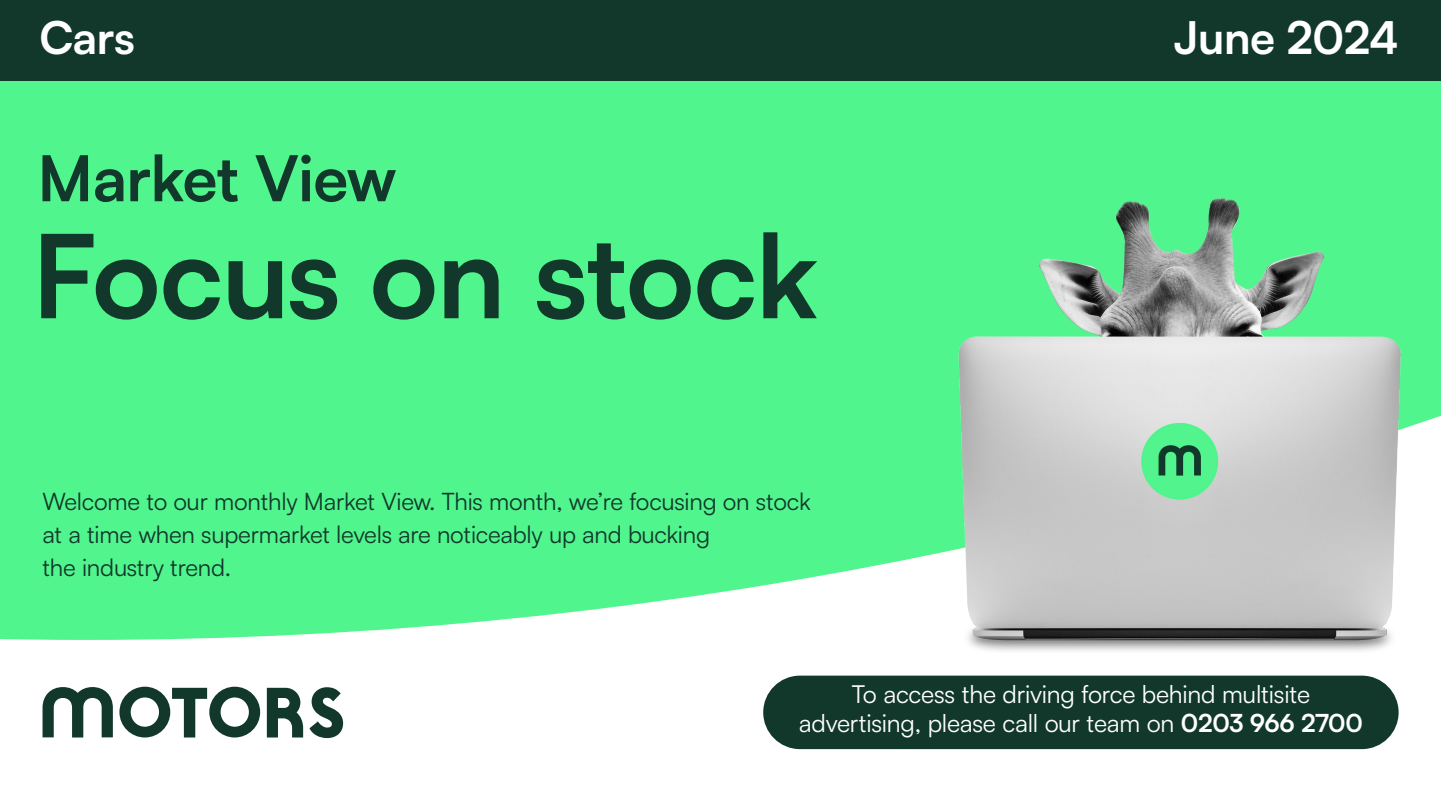
<style>
.page{position:relative;width:1441px;height:810px;background:#fff}
.page>*{position:absolute;margin:0;border:0;box-sizing:border-box;transform-origin:0 0}
.t1{font:700 115.5px "Satoshi";letter-spacing:-.01em;color:#11382b}
.t2{font:700 63px "Satoshi";letter-spacing:-.01em;color:#11382b}
.t3{font:700 45px "Satoshi";letter-spacing:-.01em;color:#fff}
.t4{font:24.75px/29.2px "Satoshi";letter-spacing:-.01em;color:#fff;text-align:center}
.t5{font:24px/33px "Satoshi";letter-spacing:-.01em;color:#11382b}
.s1{font-weight:700}
</style>
<div class="page">
<div style="left:0;top:81px;width:1440px;height:559px;background:#51f58d"></div>
<svg style="left:119px;top:687px;width:141px;height:51px"></svg>
<svg style="left:309px;top:687px;width:34px;height:51px"></svg>
<svg style="left:267px;top:688px;width:36px;height:50px"></svg>
<svg style="left:43px;top:687px;width:70px;height:51px"></svg>
<img style="left:940px;top:181px;width:479px;height:508px">
<div style="left:0;top:0;width:1440px;height:81px;background:#11382b"></div>
<div style="left:763px;top:676px;width:635px;height:73px;background:#11382b;border-radius:37px"></div>
<p class="t3" style="left:39px;top:5px;width:97px">Cars</p>
<p class="t3" style="left:1173px;top:5px;width:226px">June 2024</p>
<p class="t2" style="left:37px;top:133px;width:361px">Market View</p>
<p class="t1" style="left:32px;top:192px;width:787px">Focus on stock</p>
<p class="t5" style="left:43px;top:484px;width:769px">Welcome to our monthly Market View. This month, we’re focusing on stock at a time when supermarket levels are noticeably up and bucking<br>the industry trend.</p>
<p class="t4" style="left:798px;top:679px;width:565px">To access the driving force behind multisite advertising, please call our team on <span class="s1">0203 966 2700</span></p>
</div>
